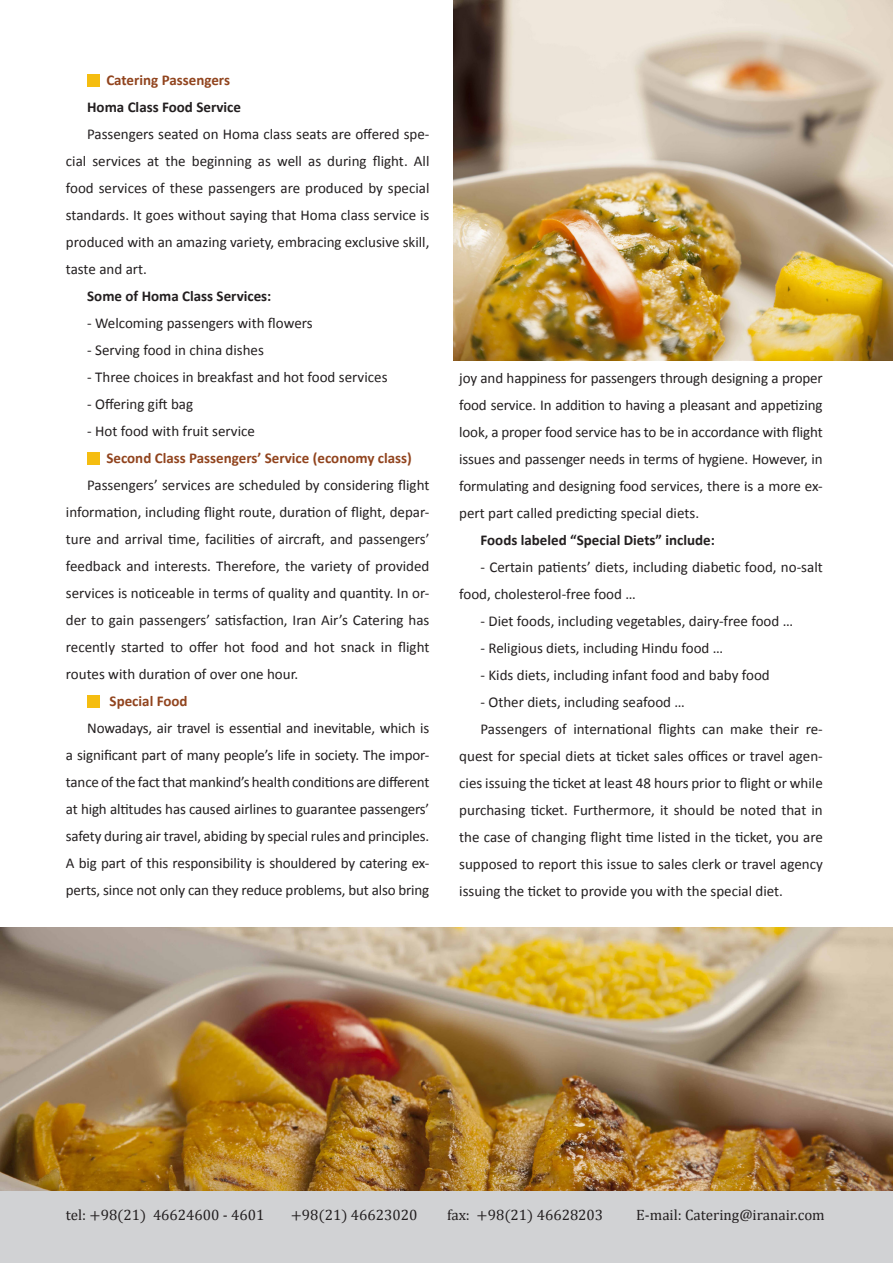
<style>
.page{position:relative;width:893px;height:1263px;background:#fff}
.page>*{position:absolute;margin:0;border:0;box-sizing:border-box;transform-origin:0 0}
.t1{font:15px/27px "Calibri";color:#231f20;text-align:justify}
.t2{font:15px "Cambria Math";color:#231f20}
.t3{font:700 15px "Calibri";color:#231f20}
.t4{font:700 15px "Calibri";color:#91441e}
</style>
<div class="page">
<div style="left:0;top:1191px;width:893px;height:72px;background:#d1d2d4"></div>
<img style="left:453px;top:0;width:440px;height:360px">
<div style="left:87px;top:74px;width:13px;height:13px;background:#f5bd10"></div>
<div style="left:87px;top:452px;width:13px;height:13px;background:#f5bd10"></div>
<div style="left:87px;top:695px;width:13px;height:13px;background:#f5bd10"></div>
<img style="left:0;top:927px;width:893px;height:264px">
<p class="t4" style="left:106px;top:70px;width:125px">Catering Passengers</p>
<p class="t3" style="left:87px;top:97px;width:155px">Homa Class Food Service</p>
<p class="t1" style="left:66px;top:121px;width:365px;text-indent:21px">Passengers seated on Homa class seats are offered spe&shy;cial services at the beginning as well as during flight. All food services of these passengers are produced by special standards. It goes without saying that Homa class service is produced with an amazing variety, embracing exclusive skill, taste and art.</p>
<p class="t3" style="left:87px;top:286px;width:186px">Some of Homa Class Services:</p>
<p class="t1" style="left:87px;top:310px;width:227px">- Welcoming passengers with flowers</p>
<p class="t1" style="left:87px;top:337px;width:178px">- Serving food in china dishes</p>
<p class="t1" style="left:87px;top:364px;width:302px">- Three choices in breakfast and hot food services</p>
<p class="t1" style="left:87px;top:391px;width:108px">- Offering gift bag</p>
<p class="t1" style="left:87px;top:418px;width:169px">- Hot food with fruit service</p>
<p class="t4" style="left:106px;top:448px;width:307px">Second Class Passengers’ Service (economy class)</p>
<p class="t1" style="left:66px;top:472px;width:365px;text-indent:21px">Passengers’ services are scheduled by considering flight information, including flight route, duration of flight, depar&shy;ture and arrival time, facilities of aircraft, and passengers’ feedback and interests. Therefore, the variety of provided services is noticeable in terms of quality and quantity. In or&shy;der to gain passengers’ satisfaction, Iran Air’s Catering has recently started to offer hot food and hot snack in flight routes with duration of over one hour.</p>
<p class="t4" style="left:110px;top:691px;width:80px">Special Food</p>
<p class="t1" style="left:66px;top:715px;width:365px;text-indent:21px">Nowadays, air travel is essential and inevitable, which is a significant part of many people’s life in society. The impor&shy;tance of the fact that mankind’s health conditions are different at high altitudes has caused airlines to guarantee passengers’ safety during air travel, abiding by special rules and principles.<br>A big part of this responsibility is shouldered by catering ex&shy;perts, since not only can they reduce problems, but also bring</p>
<p class="t1" style="left:459px;top:365px;width:365px">joy and happiness for passengers through designing a proper food service. In addition to having a pleasant and appetizing look, a proper food service has to be in accordance with flight issues and passenger needs in terms of hygiene. However, in formulating and designing food services, there is a more ex&shy;pert part called predicting special diets.</p>
<p class="t3" style="left:480px;top:531px;width:236px">Foods labeled “Special Diets” include:</p>
<p class="t1" style="left:459px;top:554px;width:365px;text-indent:21px">- Certain patients’ diets, including diabetic food, no-salt food, cholesterol-free food …</p>
<p class="t1" style="left:480px;top:608px;width:314px">- Diet foods, including vegetables, dairy-free food …</p>
<p class="t1" style="left:480px;top:635px;width:244px">- Religious diets, including Hindu food …</p>
<p class="t1" style="left:480px;top:662px;width:291px">- Kids diets, including infant food and baby food</p>
<p class="t1" style="left:480px;top:689px;width:206px">- Other diets, including seafood …</p>
<p class="t1" style="left:459px;top:716px;width:365px;text-indent:21px">Passengers of international flights can make their re&shy;quest for special diets at ticket sales offices or travel agen&shy;cies issuing the ticket at least 48 hours prior to flight or while purchasing ticket. Furthermore, it should be noted that in the case of changing flight time listed in the ticket, you are supposed to report this issue to sales clerk or travel agency issuing the ticket to provide you with the special diet.</p>
<p class="t2" style="left:66px;top:1206px;width:200px">tel: +98(21) 46624600 - 4601</p>
<p class="t2" style="left:291px;top:1206px;width:128px">+98(21) 46623020</p>
<p class="t2" style="left:447px;top:1206px;width:158px">fax: +98(21) 46628203</p>
<p class="t2" style="left:636px;top:1206px;width:190px">E-mail: Catering@iranair.com</p>
</div>
